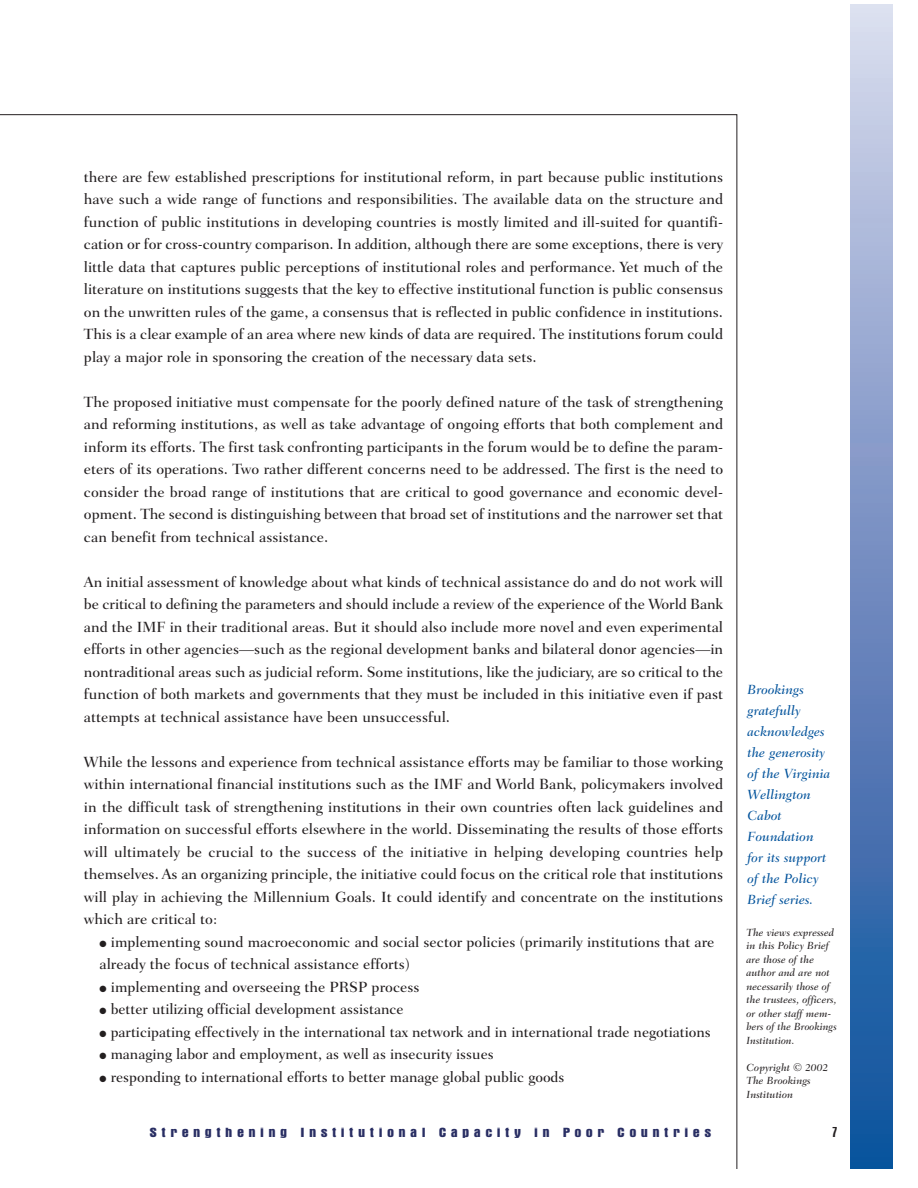
<style>
.page{position:relative;width:918px;height:1188px;background:#fff}
.page>*{position:absolute;margin:0;border:0;box-sizing:border-box;transform-origin:0 0}
.t1{font:500 15px/22.5px "Fairfield LH";color:#231f20;text-align:justify}
.t2{font:condensed 15px "Aurora BT";color:#231f20;scale:1.35 1}
.t3{font:italic 500 13.5px/21px "Fairfield LH";color:#01529b}
.t4{font:700 condensed 13.5px "Aurora BT";letter-spacing:.265em;color:#292e63;scale:1.25 1}
.t5{font:italic 500 10.5px/13.5px "Fairfield LH";color:#231f20}
</style>
<div class="page">
<div style="left:850px;top:4px;width:42px;height:1164px;background:linear-gradient(to bottom,#d9d5eb,#084a99)"></div>
<p class="t1" style="left:84px;top:167px;width:641px">there are few established prescriptions for institutional reform, in part because public institutions have such a wide range of functions and responsibilities. The available data on the structure and function of public institutions in developing countries is mostly limited and ill-suited for quantifi&shy;cation or for cross-country comparison. In addition, although there are some exceptions, there is very little data that captures public perceptions of institutional roles and performance. Yet much of the literature on institutions suggests that the key to effective institutional function is public consensus on the unwritten rules of the game, a consensus that is reflected in public confidence in institutions.<br>This is a clear example of an area where new kinds of data are required. The institutions forum could play a major role in sponsoring the creation of the necessary data sets.</p>
<p class="t1" style="left:84px;top:392px;width:641px">The proposed initiative must compensate for the poorly defined nature of the task of strengthening and reforming institutions, as well as take advantage of ongoing efforts that both complement and inform its efforts. The first task confronting participants in the forum would be to define the param&shy;eters of its operations. Two rather different concerns need to be addressed. The first is the need to consider the broad range of institutions that are critical to good governance and economic devel&shy;opment. The second is distinguishing between that broad set of institutions and the narrower set that can benefit from technical assistance.</p>
<p class="t1" style="left:84px;top:572px;width:641px">An initial assessment of knowledge about what kinds of technical assistance do and do not work will be critical to defining the parameters and should include a review of the experience of the World Bank and the IMF in their traditional areas. But it should also include more novel and even experimental efforts in other agencies—such as the regional development banks and bilateral donor agencies—in nontraditional areas such as judicial reform. Some institutions, like the judiciary, are so critical to the function of both markets and governments that they must be included in this initiative even if past attempts at technical assistance have been unsuccessful.</p>
<p class="t1" style="left:84px;top:752px;width:641px">While the lessons and experience from technical assistance efforts may be familiar to those working within international financial institutions such as the IMF and World Bank, policymakers involved in the difficult task of strengthening institutions in their own countries often lack guidelines and information on successful efforts elsewhere in the world. Disseminating the results of those efforts will ultimately be crucial to the success of the initiative in helping developing countries help themselves. As an organizing principle, the initiative could focus on the critical role that institutions will play in achieving the Millennium Goals. It could identify and concentrate on the institutions which are critical to:</p>
<p class="t1" style="left:100px;top:932px;width:616px">● implementing sound macroeconomic and social sector policies (primarily institutions that are already the focus of technical assistance efforts)</p>
<p class="t1" style="left:100px;top:977px;width:322px">● implementing and overseeing the PRSP process</p>
<p class="t1" style="left:100px;top:999px;width:306px">● better utilizing official development assistance</p>
<p class="t1" style="left:100px;top:1022px;width:613px">● participating effectively in the international tax network and in international trade negotiations</p>
<p class="t1" style="left:100px;top:1044px;width:396px">● managing labor and employment, as well as insecurity issues</p>
<p class="t1" style="left:100px;top:1067px;width:466px">● responding to international efforts to better manage global public goods</p>
<p class="t4" style="left:150px;top:1127px;width:451px">Strengthening Institutional Capacity in Poor Countries</p>
<p class="t3" style="left:748px;top:680px;width:84px">Brookings gratefully acknowledges the generosity of the Virginia<br>Wellington<br>Cabot<br>Foundation for its support of the Policy<br>Brief series.</p>
<p class="t5" style="left:747px;top:927px;width:92px">The views expressed in this Policy Brief are those of the author and are not necessarily those of the trustees, officers, or other staff mem&shy;bers of the Brookings<br>Institution.</p>
<p class="t5" style="left:747px;top:1062px;width:83px">Copyright © 2002<br>The Brookings<br>Institution</p>
<p class="t2" style="left:833px;top:1126px;width:5px">7</p>
</div>
